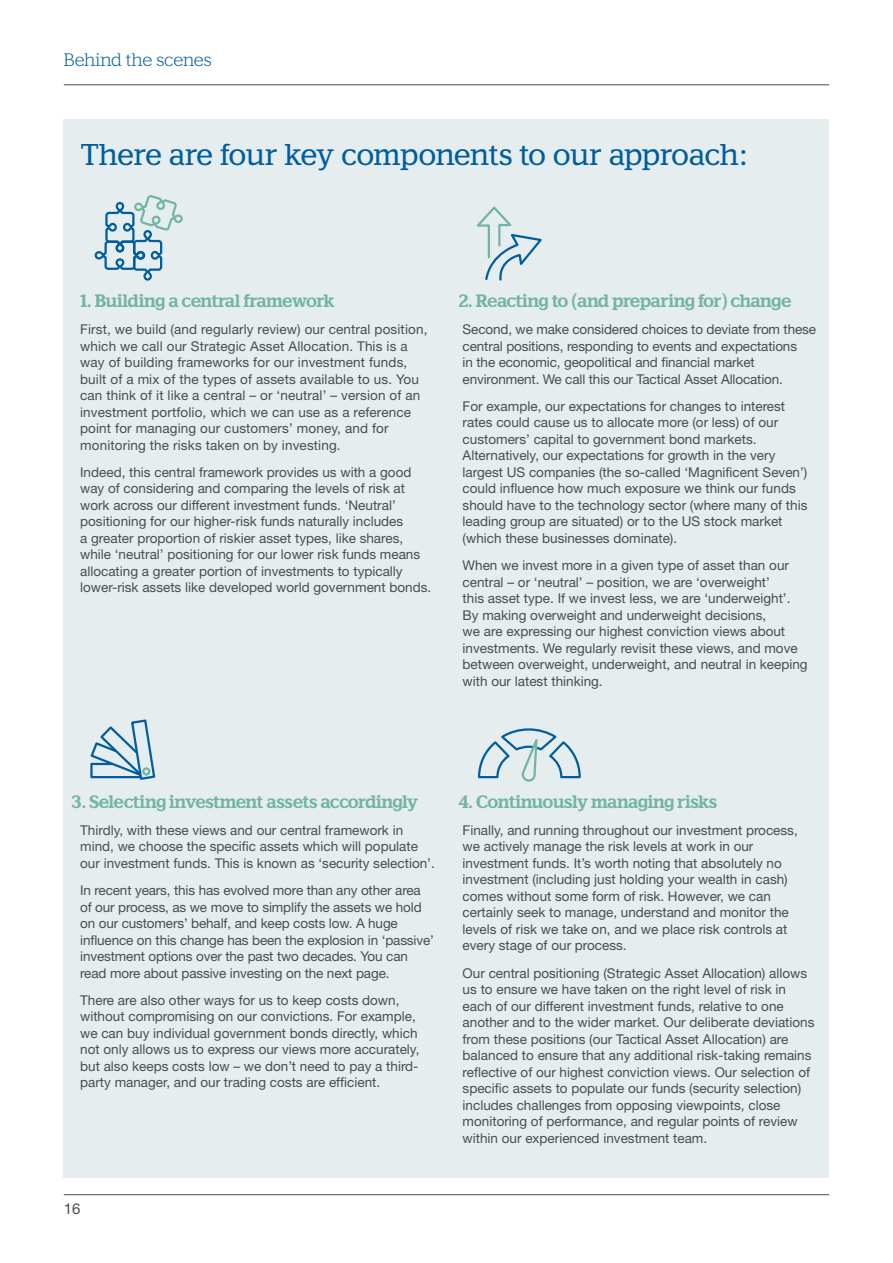
<style>
.page{position:relative;width:893px;height:1263px;background:#fff}
.page>*{position:absolute;margin:0;border:0;box-sizing:border-box;transform-origin:0 0}
.Intro{font:30px "Handelsbanken Slabserif";letter-spacing:-.03em;color:#005e9e}
.Intro-2{font:700 18px "Handelsbanken Slabserif";letter-spacing:-.04em;color:#72b4a5}
.Body_copy{font:700 18px "Handelsbanken Slabserif";letter-spacing:-.04em;color:#72b4a5}
.t1{font:300 18px "Handelsbanken Slabserif";color:#005e9e}
.t2{font:15px "Helvetica Neue LT Pro";color:#4b4c4d}
.Body_copy-2{font:13.5px/16.5px "Helvetica Neue LT Pro";color:#4b4c4d}
</style>
<div class="page">
<hr style="left:64px;top:1194px;width:765px;height:1px;background:#4b4c4d">
<hr style="left:64px;top:84px;width:765px;height:1px;background:#4b4c4d">
<div style="left:64px;top:119px;width:765px;height:1059px;background:#e6edef"></div>
<svg style="left:94px;top:195px;width:89px;height:86px"></svg>
<svg style="left:477px;top:206px;width:65px;height:75px"></svg>
<svg style="left:90px;top:719px;width:66px;height:61px"></svg>
<div style="left:142px;top:767px;width:8px;height:8px;border:2px solid #72b4a5;border-radius:50%"></div>
<svg style="left:478px;top:728px;width:103px;height:54px"></svg>
<p class="t1" style="left:64px;top:49px;width:149px">Behind the scenes</p>
<p class="Intro" style="left:81px;top:136px;width:668px">There are four key components to our approach:</p>
<p class="Body_copy" style="left:80px;top:290px;width:256px">1. Building a central framework</p>
<p class="Body_copy-2" style="left:80px;top:321px;width:349px">First, we build (and regularly review) our central position, which we call our Strategic Asset Allocation. This is a way of building frameworks for our investment funds, built of a mix of the types of assets available to us. You can think of it like a central – or ‘neutral’ – version of an investment portfolio, which we can use as a reference point for managing our customers’ money, and for monitoring the risks taken on by investing.</p>
<p class="Body_copy-2" style="left:80px;top:463px;width:353px">Indeed, this central framework provides us with a good way of considering and comparing the levels of risk at work across our different investment funds. ‘Neutral’ positioning for our higher-risk funds naturally includes<br>a greater proportion of riskier asset types, like shares, while ‘neutral’ positioning for our lower risk funds means allocating a greater portion of investments to typically lower-risk assets like developed world government bonds.</p>
<p class="Intro-2" style="left:458px;top:290px;width:335px">2. Reacting to (and preparing for) change</p>
<p class="Body_copy-2" style="left:463px;top:321px;width:355px">Second, we make considered choices to deviate from these central positions, responding to events and expectations<br>in the economic, geopolitical and financial market environment. We call this our Tactical Asset Allocation.</p>
<p class="Body_copy-2" style="left:463px;top:397px;width:346px">For example, our expectations for changes to interest rates could cause us to allocate more (or less) of our customers’ capital to government bond markets.<br>Alternatively, our expectations for growth in the very largest US companies (the so-called ‘Magnificent Seven’) could influence how much exposure we think our funds should have to the technology sector (where many of this leading group are situated) or to the US stock market (which these businesses dominate).</p>
<p class="Body_copy-2" style="left:463px;top:557px;width:347px">When we invest more in a given type of asset than our central – or ‘neutral’ – position, we are ‘overweight’<br>this asset type. If we invest less, we are ‘underweight’.<br>By making overweight and underweight decisions,<br>we are expressing our highest conviction views about investments. We regularly revisit these views, and move between overweight, underweight, and neutral in keeping with our latest thinking.</p>
<p class="Intro-2" style="left:72px;top:791px;width:348px">3. Selecting investment assets accordingly</p>
<p class="Body_copy-2" style="left:80px;top:821px;width:356px">Thirdly, with these views and our central framework in mind, we choose the specific assets which will populate our investment funds. This is known as ‘security selection’.</p>
<p class="Body_copy-2" style="left:80px;top:882px;width:355px">In recent years, this has evolved more than any other area of our process, as we move to simplify the assets we hold on our customers’ behalf, and keep costs low. A huge influence on this change has been the explosion in ‘passive’ investment options over the past two decades. You can read more about passive investing on the next page.</p>
<p class="Body_copy-2" style="left:80px;top:991px;width:341px">There are also other ways for us to keep costs down, without compromising on our convictions. For example, we can buy individual government bonds directly, which not only allows us to express our views more accurately, but also keeps costs low – we don’t need to pay a third&shy;party manager, and our trading costs are efficient.</p>
<p class="t2" style="left:64px;top:1199px;width:18px">16</p>
<p class="Intro-2" style="left:458px;top:791px;width:261px">4. Continuously managing risks</p>
<p class="Body_copy-2" style="left:463px;top:821px;width:337px">Finally, and running throughout our investment process, we actively manage the risk levels at work in our investment funds. It’s worth noting that absolutely no investment (including just holding your wealth in cash) comes without some form of risk. However, we can certainly seek to manage, understand and monitor the levels of risk we take on, and we place risk controls at every stage of our process.</p>
<p class="Body_copy-2" style="left:463px;top:964px;width:353px">Our central positioning (Strategic Asset Allocation) allows us to ensure we have taken on the right level of risk in each of our different investment funds, relative to one another and to the wider market. Our deliberate deviations from these positions (our Tactical Asset Allocation) are balanced to ensure that any additional risk-taking remains reflective of our highest conviction views. Our selection of specific assets to populate our funds (security selection) includes challenges from opposing viewpoints, close monitoring of performance, and regular points of review within our experienced investment team.</p>
</div>
